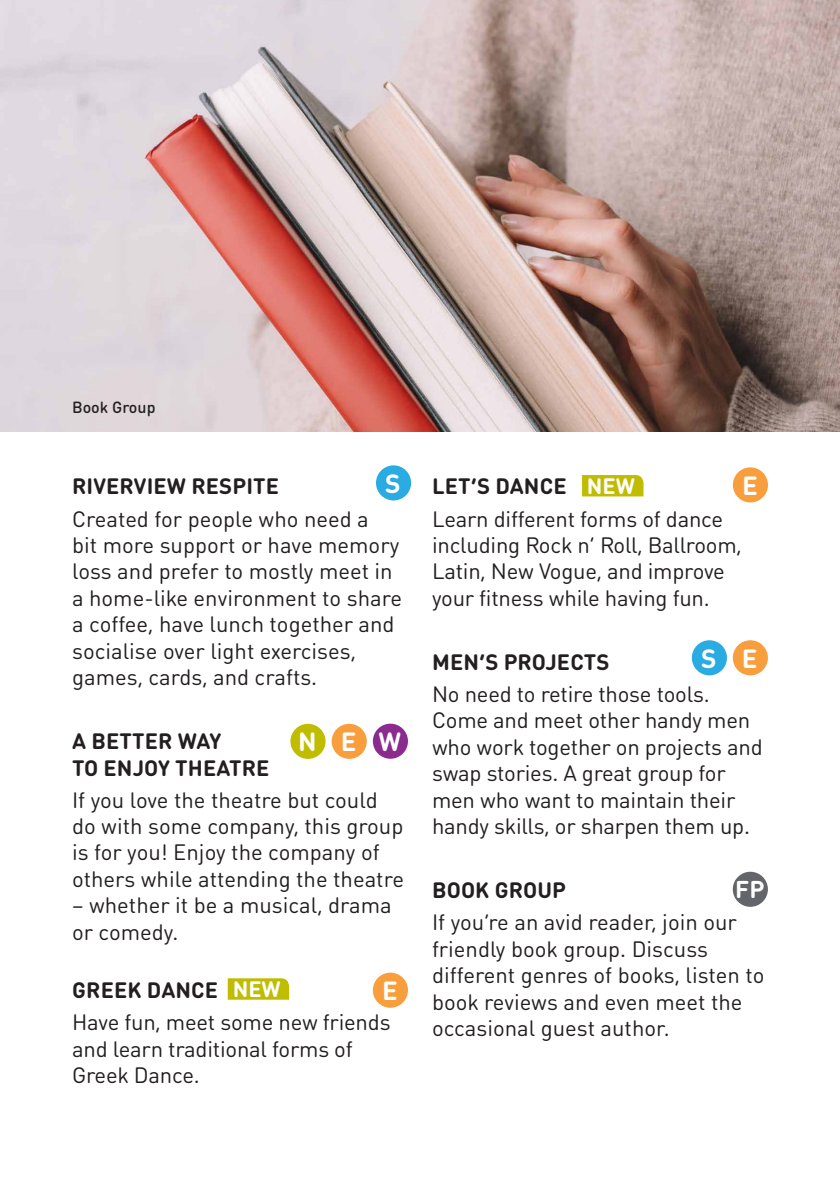
<style>
.page{position:relative;width:840px;height:1191px;background:#fff}
.page>*{position:absolute;margin:0;border:0;box-sizing:border-box;transform-origin:0 0}
.t1{font:700 26px "DIN Round OT";color:#fff}
.t2{font:700 24px "DIN Round OT";color:#fff}
.t3{font:22px/26.4px "DIN Round OT";letter-spacing:-.01em;color:#231f20}
.t4{font:700 22px/26.4px "DIN Round OT";letter-spacing:.005em;color:#231f20}
.t5{font:700 22px "DIN Round OT";color:#fff}
.t6{font:500 16px "DIN Round OT";color:#231f20}
</style>
<div class="page">
<img style="left:0;top:0;width:839px;height:432px">
<div style="left:732px;top:871px;width:35px;height:35px;background:#64656a;border-radius:50%"></div>
<div style="left:732px;top:640px;width:35px;height:35px;background:#f89e3d;border-radius:50%"></div>
<div style="left:372px;top:972px;width:36px;height:35px;background:#f89e3d;border-radius:50%"></div>
<div style="left:732px;top:467px;width:35px;height:35px;background:#f89e3d;border-radius:50%"></div>
<div style="left:376px;top:465px;width:35px;height:35px;background:#2aabe1;border-radius:50%"></div>
<div style="left:691px;top:640px;width:35px;height:35px;background:#2aabe1;border-radius:50%"></div>
<div style="left:290px;top:724px;width:35px;height:35px;background:#c0bc00;border-radius:50%"></div>
<div style="left:331px;top:724px;width:35px;height:35px;background:#f89e3d;border-radius:50%"></div>
<div style="left:372px;top:723px;width:36px;height:35px;background:#8b2b8f;border-radius:50%"></div>
<svg style="left:227px;top:978px;width:62px;height:21px"></svg>
<svg style="left:582px;top:475px;width:61px;height:21px"></svg>
<p class="t6" style="left:72px;top:397px;width:85px">Book Group</p>
<p class="t1" style="left:385px;top:466px;width:17px">S</p>
<p class="t1" style="left:741px;top:468px;width:17px">E</p>
<p class="t5" style="left:586px;top:472px;width:50px">NEW</p>
<p class="t4" style="left:72px;top:473px;width:208px">RIVERVIEW RESPITE</p>
<p class="t3" style="left:72px;top:505px;width:331px">Created for people who need a<br>bit more support or have memory loss and prefer to mostly meet in a home-like environment to share a coffee, have lunch together and socialise over light exercises, games, cards, and crafts.</p>
<p class="t4" style="left:432px;top:473px;width:136px">LET’S DANCE</p>
<p class="t3" style="left:432px;top:505px;width:311px">Learn different forms of dance including Rock n’ Roll, Ballroom,<br>Latin, New Vogue, and improve your fitness while having fun.</p>
<p class="t1" style="left:700px;top:641px;width:17px">S</p>
<p class="t1" style="left:741px;top:641px;width:17px">E</p>
<p class="t4" style="left:432px;top:648px;width:179px">MEN’S PROJECTS</p>
<p class="t3" style="left:432px;top:680px;width:332px">No need to retire those tools.<br>Come and meet other handy men who work together on projects and swap stories. A great group for men who want to maintain their handy skills, or sharpen them up.</p>
<p class="t1" style="left:298px;top:725px;width:20px">N</p>
<p class="t1" style="left:340px;top:725px;width:17px">E</p>
<p class="t1" style="left:378px;top:724px;width:24px">W</p>
<p class="t4" style="left:72px;top:727px;width:199px">A BETTER WAY<br>TO ENJOY THEATRE</p>
<p class="t3" style="left:72px;top:786px;width:333px">If you love the theatre but could do with some company, this group is for you! Enjoy the company of others while attending the theatre</p>
<p class="t3" style="left:72px;top:891px;width:321px">– whether it be a musical, drama or comedy.</p>
<p class="t4" style="left:72px;top:976px;width:147px">GREEK DANCE</p>
<p class="t3" style="left:72px;top:1008px;width:320px">Have fun, meet some new friends and learn traditional forms of<br>Greek Dance.</p>
<p class="t2" style="left:734px;top:873px;width:31px">FP</p>
<p class="t4" style="left:432px;top:876px;width:135px">BOOK GROUP</p>
<p class="t3" style="left:432px;top:908px;width:334px">If you’re an avid reader, join our friendly book group. Discuss different genres of books, listen to book reviews and even meet the occasional guest author.</p>
<p class="t1" style="left:382px;top:973px;width:17px">E</p>
<p class="t5" style="left:232px;top:975px;width:50px">NEW</p>
</div>
